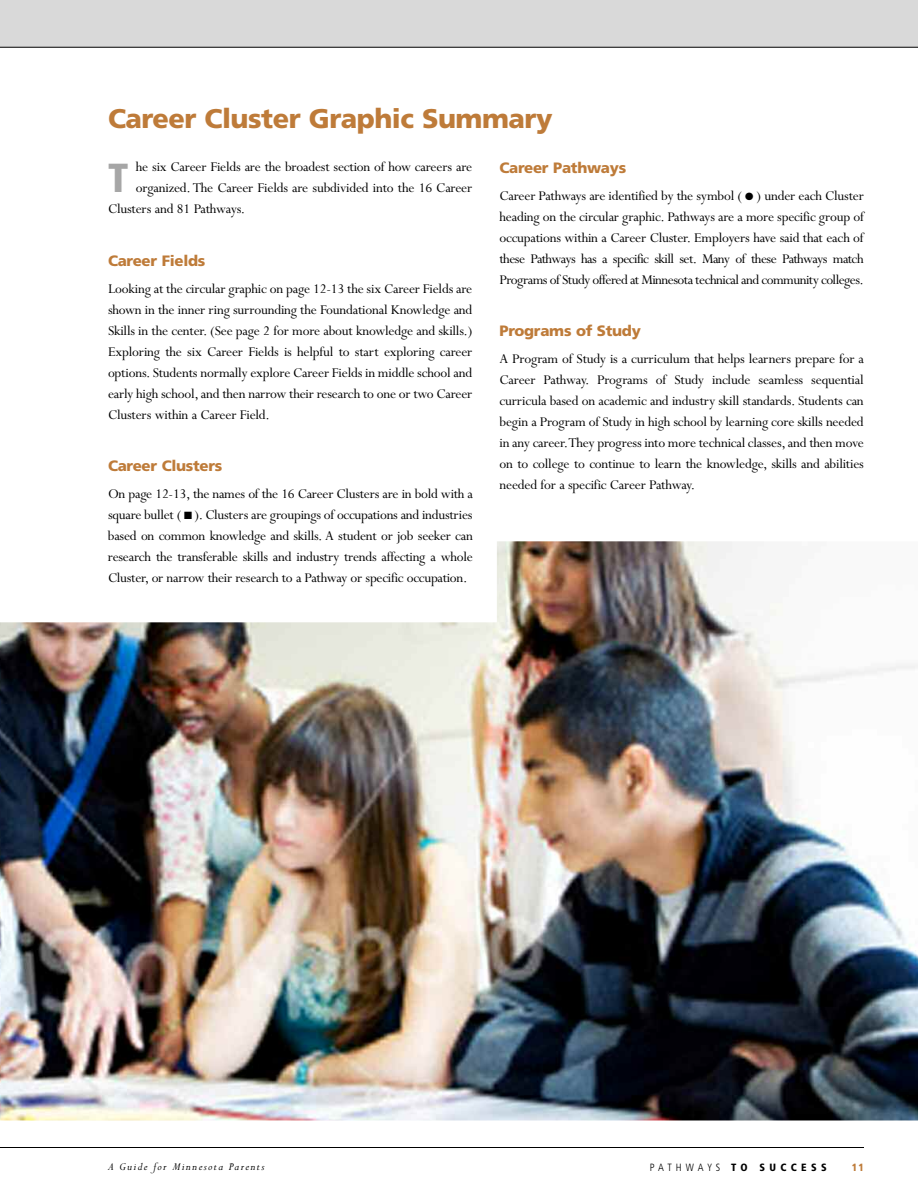
<style>
.page{position:relative;width:918px;height:1188px;background:#fff}
.page>*{position:absolute;margin:0;border:0;box-sizing:border-box;transform-origin:0 0}
.t1{font:900 condensed 40.5px "Frutiger";color:#a6a6a6}
.t2{font:900 27px "Frutiger";letter-spacing:-.02em;color:#be7b39}
.t3{font:15px/21px "Perpetua";letter-spacing:-.015em;color:#000;text-align:justify}
.t4{font:900 15px "Frutiger";letter-spacing:-.02em;color:#be7b39}
.t5{font:italic 12px "Perpetua";letter-spacing:.115em;color:#000}
.t6{font:900 condensed 10.5px "Frutiger";color:#000}
.t7{font:900 condensed 10.5px "Frutiger";color:#be7b39}
.s1{font-weight:300}
</style>
<div class="page">
<hr style="left:0;top:1147px;width:864px;height:1px;background:#000">
<div style="left:0;top:0;width:918px;height:47px;background:#d9d9d9"></div>
<hr style="left:0;top:47px;width:918px;height:1px;background:#000">
<img style="left:0;top:541px;width:918px;height:579px">
<h2 class="t2" style="left:108px;top:108px;width:446px">Career Cluster Graphic Summary</h2>
<h1 class="t1" style="left:108px;top:162px;width:22px">T</h1>
<p class="t3" style="left:136px;top:158px;width:338px">he six Career Fields are the broadest section of how careers are</p>
<p class="t3" style="left:136px;top:179px;width:338px">organized. The Career Fields are subdivided into the 16 Career</p>
<p class="t3" style="left:108px;top:200px;width:139px">Clusters and 81 Pathways.</p>
<p class="t4" style="left:108px;top:255px;width:99px">Career Fields</p>
<p class="t3" style="left:108px;top:279px;width:366px">Looking at the circular graphic on page 12-13 the six Career Fields are shown in the inner ring surrounding the Foundational Knowledge and Skills in the center. (See page 2 for more about knowledge and skills.)<br>Exploring the six Career Fields is helpful to start exploring career options. Students normally explore Career Fields in middle school and early high school, and then narrow their research to one or two Career Clusters within a Career Field.</p>
<p class="t4" style="left:108px;top:460px;width:116px">Career Clusters</p>
<p class="t3" style="left:108px;top:484px;width:367px">On page 12-13, the names of the 16 Career Clusters are in bold with a square bullet ( ■ ). Clusters are groupings of occupations and industries based on common knowledge and skills. A student or job seeker can research the transferable skills and industry trends affecting a whole Cluster, or narrow their research to a Pathway or specific occupation.</p>
<p class="t4" style="left:500px;top:162px;width:128px">Career Pathways</p>
<p class="t3" style="left:499px;top:186px;width:366px">Career Pathways are identified by the symbol ( ● ) under each Cluster heading on the circular graphic. Pathways are a more specific group of occupations within a Career Cluster. Employers have said that each of these Pathways has a specific skill set. Many of these Pathways match Programs of Study offered at Minnesota technical and community colleges.</p>
<p class="t4" style="left:500px;top:325px;width:143px">Programs of Study</p>
<p class="t3" style="left:500px;top:349px;width:366px">A Program of Study is a curriculum that helps learners prepare for a Career Pathway. Programs of Study include seamless sequential curricula based on academic and industry skill standards. Students can begin a Program of Study in high school by learning core skills needed in any career.They progress into more technical classes, and then move on to college to continue to learn the knowledge, skills and abilities needed for a specific Career Pathway.</p>
<p class="t5" style="left:108px;top:1162px;width:158px">A Guide for Minnesota Parents</p>
<p class="t6" style="left:650px;top:1163px;width:179px"><span class="s1">PATHWAYS</span> TO SUCCESS</p>
<p class="t7" style="left:852px;top:1163px;width:14px">11</p>
</div>
